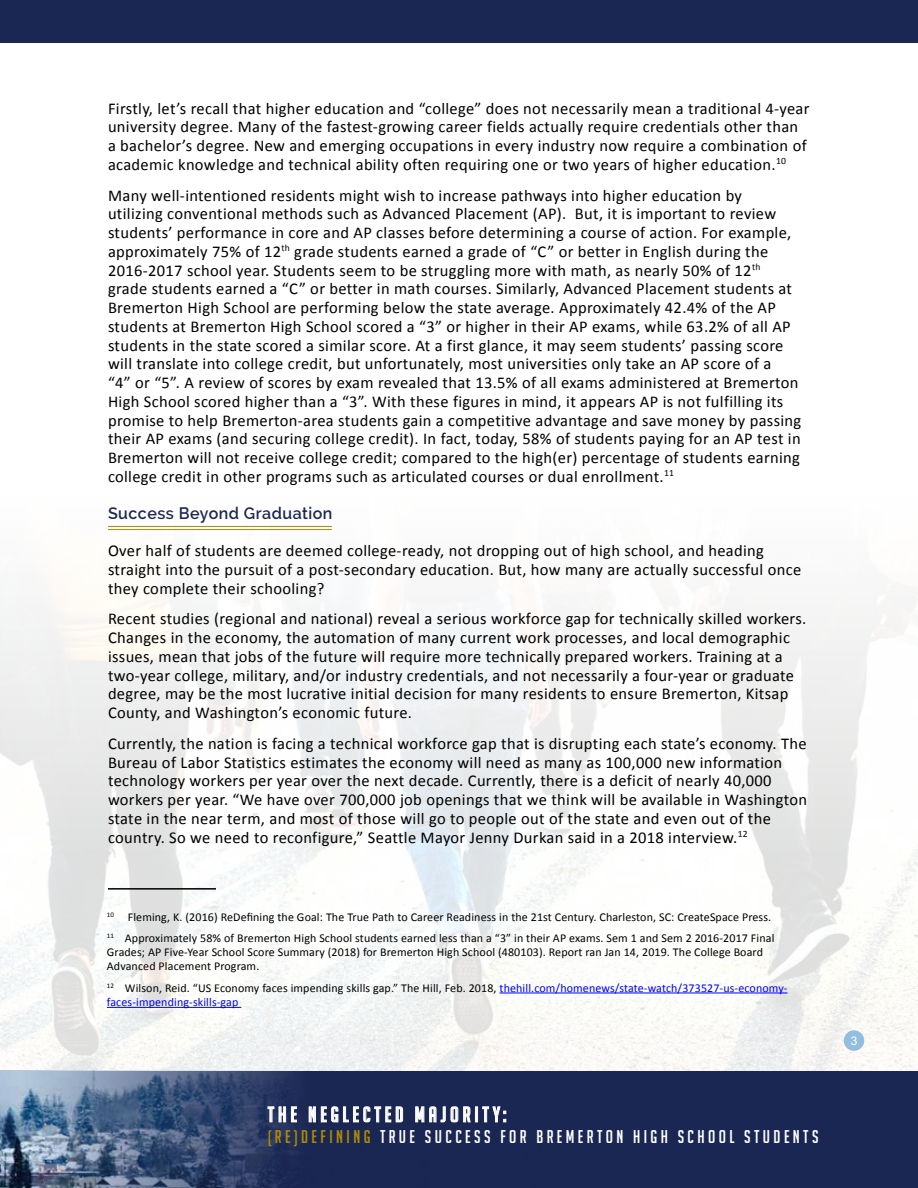
<style>
.page{position:relative;width:918px;height:1188px;background:#fff}
.page>*{position:absolute;margin:0;border:0;box-sizing:border-box;transform-origin:0 0}
.t1{font:21px "Big Noodle Titling";letter-spacing:.19em;color:#fff}
.t2{font:18px "Big Noodle Titling";letter-spacing:.19em;color:#fff}
.t3{font:600 16.65px "Raleway";letter-spacing:.03em;color:#1b2753;scale:.96 1}
.t4{font:16.5px/18.8px "Calibri";letter-spacing:.02em;color:#000}
.t5{font:12px/21.1px "Calibri";letter-spacing:.01em;color:#000}
.t6{font:12px/14.4px "Calibri";letter-spacing:.01em;color:#00f}
.t7{font:12px "Arial";color:#fff}
.s1{color:#000}
.s2{color:#ae8904}
</style>
<div class="page">
<img style="left:0;top:525px;width:918px;height:546px">
<div style="left:844px;top:1030px;width:20px;height:21px;background:#94bedf;border-radius:50%"></div>
<div style="left:0;top:1071px;width:918px;height:117px;background:#1b2753"></div>
<div style="left:0;top:0;width:918px;height:43px;background:#1b2753"></div>
<img style="left:0;top:1071px;width:507px;height:117px">
<svg style="left:268px;top:1106px;width:29px;height:16px"></svg>
<svg style="left:309px;top:1106px;width:94px;height:16px"></svg>
<svg style="left:415px;top:1106px;width:56px;height:16px"></svg>
<div style="left:475px;top:1107px;width:3px;height:15px;border:1px solid #fff"></div>
<svg style="left:482px;top:1106px;width:24px;height:16px"></svg>
<hr style="left:108px;top:526px;width:224px;height:1px;background:#ae8904">
<hr style="left:108px;top:529px;width:224px;height:1px;background:#ae8904">
<hr style="left:108px;top:888px;width:108px;height:2px;background:#000">
<hr style="left:500px;top:993px;width:287px;height:1px;background:#00f">
<hr style="left:107px;top:1007px;width:134px;height:1px;background:#00f">
<p class="t4" style="left:108px;top:98px;width:703px">Firstly, let’s recall that higher education and “college” does not necessarily mean a traditional 4-year university degree. Many of the fastest-growing career fields actually require credentials other than a bachelor’s degree. New and emerging occupations in every industry now require a combination of academic knowledge and technical ability often requiring one or two years of higher education.<sup>10</sup></p>
<p class="t4" style="left:108px;top:185px;width:695px">Many well-intentioned residents might wish to increase pathways into higher education by<br>utilizing conventional methods such as Advanced Placement (AP). But, it is important to review students’ performance in core and AP classes before determining a course of action. For example, approximately 75% of 12<sup>th</sup> grade students earned a grade of “C” or better in English during the 2016-2017 school year. Students seem to be struggling more with math, as nearly 50% of 12<sup>th </sup>grade students earned a “C” or better in math courses. Similarly, Advanced Placement students at Bremerton High School are performing below the state average. Approximately 42.4% of the AP students at Bremerton High School scored a “3” or higher in their AP exams, while 63.2% of all AP students in the state scored a similar score. At a first glance, it may seem students’ passing score will translate into college credit, but unfortunately, most universities only take an AP score of a<br>“4” or “5”. A review of scores by exam revealed that 13.5% of all exams administered at Bremerton High School scored higher than a “3”. With these figures in mind, it appears AP is not fulfilling its promise to help Bremerton-area students gain a competitive advantage and save money by passing their AP exams (and securing college credit). In fact, today, 58% of students paying for an AP test in Bremerton will not receive college credit; compared to the high(er) percentage of students earning college credit in other programs such as articulated courses or dual enrollment.<sup>11</sup></p>
<p class="t3" style="left:108px;top:504px;width:235px">Success Beyond Graduation</p>
<p class="t4" style="left:108px;top:541px;width:695px">Over half of students are deemed college-ready, not dropping out of high school, and heading straight into the pursuit of a post-secondary education. But, how many are actually successful once they complete their schooling?</p>
<p class="t4" style="left:108px;top:609px;width:700px">Recent studies (regional and national) reveal a serious workforce gap for technically skilled workers.<br>Changes in the economy, the automation of many current work processes, and local demographic issues, mean that jobs of the future will require more technically prepared workers. Training at a two-year college, military, and/or industry credentials, and not necessarily a four-year or graduate degree, may be the most lucrative initial decision for many residents to ensure Bremerton, Kitsap County, and Washington’s economic future.</p>
<p class="t4" style="left:108px;top:733px;width:701px">Currently, the nation is facing a technical workforce gap that is disrupting each state’s economy. The Bureau of Labor Statistics estimates the economy will need as many as 100,000 new information technology workers per year over the next decade. Currently, there is a deficit of nearly 40,000 workers per year. “We have over 700,000 job openings that we think will be available in Washington state in the near term, and most of those will go to people out of the state and even out of the country. So we need to reconfigure,” Seattle Mayor Jenny Durkan said in a 2018 interview.<sup>12</sup></p>
<p class="t5" style="left:107px;top:905px;width:669px"><sup>10</sup> Fleming, K. (2016) ReDefining the Goal: The True Path to Career Readiness in the 21st Century. Charleston, SC: CreateSpace Press.<br><sup>11</sup> Approximately 58% of Bremerton High School students earned less than a “3” in their AP exams. Sem 1 and Sem 2 2016-2017 Final</p>
<p class="t5" style="left:107px;top:944px;width:658px;line-height:14.4px">Grades; AP Five-Year School Score Summary (2018) for Bremerton High School (480103). Report ran Jan 14, 2019. The College Board<br>Advanced Placement Program.</p>
<p class="t6" style="left:107px;top:980px;width:682px"><sup>12</sup> <span class="s1">Wilson, Reid. “US Economy faces impending skills gap.” The Hill, Feb. 2018,</span> thehill.com/homenews/state-watch/373527-us-economy&shy;faces-impending-skills-gap</p>
<p class="t1" style="left:268px;top:1103px;width:240px">THE NEGLECTED MAJORITY:</p>
<p class="t2" style="left:268px;top:1127px;width:552px"><span class="s2">(RE)DEFINING</span> TRUE SUCCESS FOR BREMERTON HIGH SCHOOL STUDENTS</p>
<p class="t7" style="left:851px;top:1033px;width:8px">3</p>
</div>
